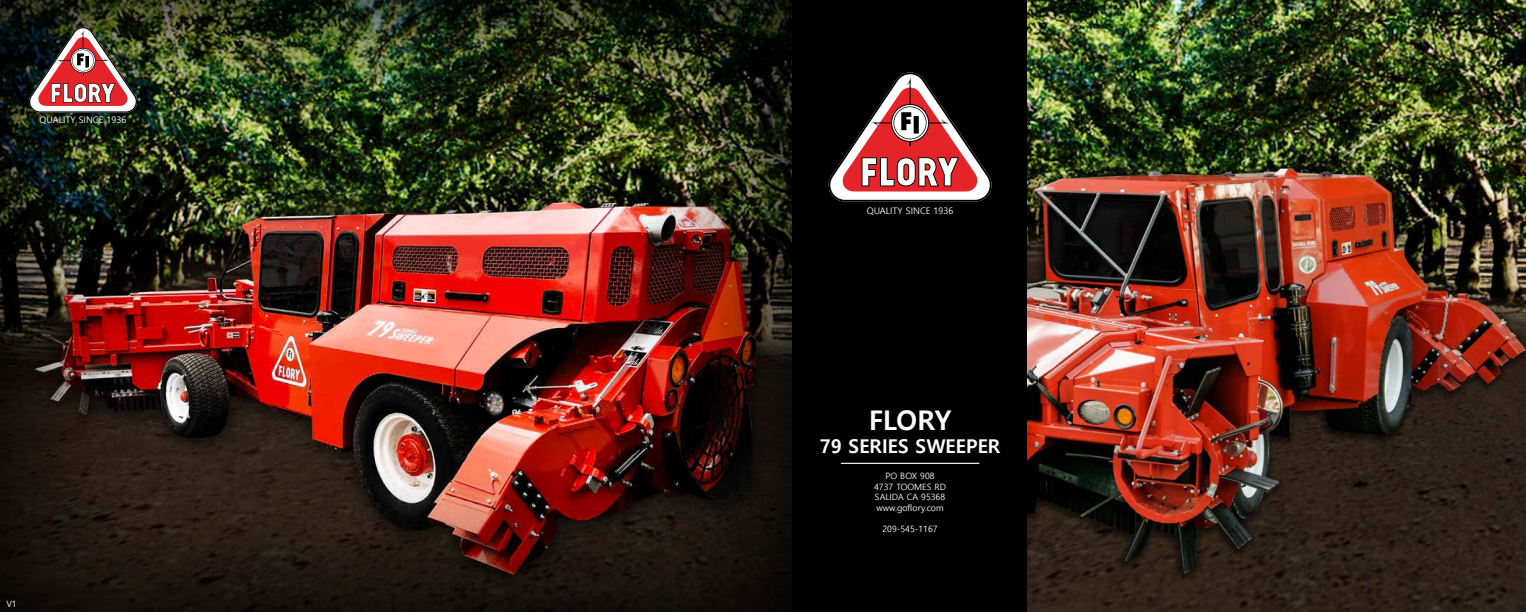
<style>
.page{position:relative;width:1526px;height:612px;background:#fff}
.page>*{position:absolute;margin:0;border:0;box-sizing:border-box;transform-origin:0 0}
.t1{font:700 27.1px "Malgun Gothic";letter-spacing:-.005em;color:#fff}
.t2{font:700 19px "Malgun Gothic";color:#fff}
.t3{font:9px "Malgun Gothic";color:#fff}
.t4{font:8.7px/10.5px "Malgun Gothic";color:#fff;text-align:center}
</style>
<div class="page">
<div style="left:792px;top:0;width:237px;height:612px;background:#000"></div>
<img style="left:0;top:0;width:792px;height:612px">
<img style="left:1028px;top:0;width:498px;height:612px">
<hr style="left:841px;top:463px;width:138px;height:1px;background:#fff">
<svg style="left:828px;top:72px;width:163px;height:130px"></svg>
<img style="left:29px;top:27px;width:108px;height:86px">
<p class="t3" style="left:40px;top:115px;width:88px">QUALITY SINCE 1936</p>
<p class="t4" style="left:6px;top:599px;width:12px">V1</p>
<p class="t3" style="left:866px;top:206px;width:88px">QUALITY SINCE 1936</p>
<h1 class="t1" style="left:869px;top:404px;width:84px">FLORY</h1>
<h2 class="t2" style="left:820px;top:435px;width:182px">79 SERIES SWEEPER</h2>
<p class="t4" style="left:874px;top:471px;width:73px">PO BOX 908<br>4737 TOOMES RD<br>SALIDA CA 95368 www.goflory.com</p>
<p class="t4" style="left:882px;top:524px;width:57px">209-545-1167</p>
</div>
